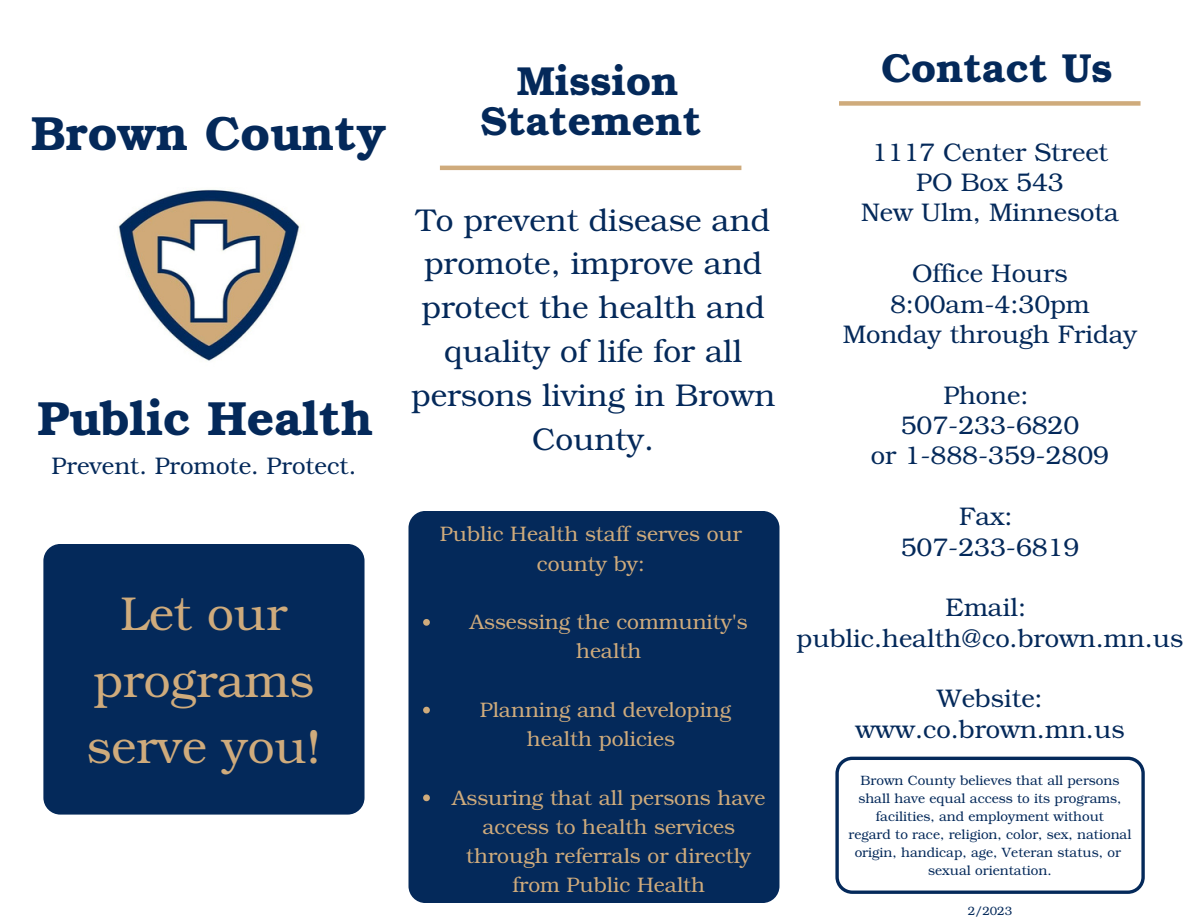
<style>
.page{position:relative;width:1188px;height:918px;background:#fff}
.page>*{position:absolute;margin:0;border:0;box-sizing:border-box;transform-origin:0 0}
.t1{font:700 48px "Te X Gyre Bonum";color:#04295a}
.t2{font:47.55px/66.3px "Te X Gyre Bonum";color:#cfab7c;text-align:center}
.t3{font:700 40.5px/40.5px "Te X Gyre Bonum";color:#04295a;text-align:center}
.t4{font:31.5px/43.8px "Te X Gyre Bonum";color:#04295a;text-align:center}
.t5{font:25.5px "Te X Gyre Bonum";color:#04295a}
.t6{font:24px "Te X Gyre Bonum";color:#04295a}
.t7{font:21px/29.2px "Te X Gyre Bonum";color:#cfab7c;text-align:center}
.t8{font:13.5px "Te X Gyre Bonum";color:#04295a}
.t9{font:12px "Te X Gyre Bonum";color:#04295a}
</style>
<div class="page">
<img style="left:118px;top:189px;width:182px;height:172px">
<div style="left:43px;top:544px;width:322px;height:271px;background:#04295a;border-radius:17px"></div>
<hr style="left:440px;top:166px;width:301px;height:4px;background:#cfab7c">
<div style="left:409px;top:511px;width:370px;height:392px;background:#04295a;border-radius:17px"></div>
<svg style="left:423px;top:619px;width:7px;height:7px"></svg>
<svg style="left:423px;top:707px;width:7px;height:6px"></svg>
<svg style="left:423px;top:794px;width:7px;height:7px"></svg>
<div style="left:839px;top:101px;width:302px;height:5px;background:#cfab7c"></div>
<svg style="left:835px;top:757px;width:310px;height:137px"></svg>
<p class="t1" style="left:31px;top:95px;width:357px">Brown County</p>
<p class="t1" style="left:38px;top:380px;width:337px">Public Health</p>
<p class="t6" style="left:52px;top:449px;width:306px">Prevent. Promote. Protect.</p>
<p class="t2" style="left:87px;top:578px;width:236px">Let our programs serve you!</p>
<p class="t3" style="left:480px;top:58px;width:223px">Mission<br>Statement</p>
<p class="t4" style="left:411px;top:196px;width:366px">To prevent disease and promote, improve and protect the health and quality of life for all persons living in Brown<br>County.</p>
<p class="t7" style="left:440px;top:518px;width:304px">Public Health staff serves our county by:</p>
<p class="t7" style="left:470px;top:606px;width:279px">Assessing the community's health</p>
<p class="t7" style="left:480px;top:694px;width:253px">Planning and developing</p>
<p class="t7" style="left:527px;top:723px;width:150px">health policies</p>
<p class="t7" style="left:452px;top:782px;width:315px">Assuring that all persons have access to health services through referrals or directly from Public Health</p>
<p class="t3" style="left:881px;top:45px;width:233px">Contact Us</p>
<p class="t5" style="left:872px;top:133px;width:238px">1117 Center Street</p>
<p class="t5" style="left:916px;top:164px;width:149px">PO Box 543</p>
<p class="t5" style="left:861px;top:194px;width:259px">New Ulm, Minnesota</p>
<p class="t5" style="left:912px;top:255px;width:157px">Office Hours</p>
<p class="t5" style="left:890px;top:285px;width:201px">8:00am-4:30pm</p>
<p class="t5" style="left:843px;top:316px;width:296px">Monday through Friday</p>
<p class="t5" style="left:943px;top:376px;width:87px">Phone:</p>
<p class="t5" style="left:901px;top:407px;width:180px">507-233-6820</p>
<p class="t5" style="left:871px;top:437px;width:240px">or 1-888-359-2809</p>
<p class="t5" style="left:959px;top:498px;width:55px">Fax:</p>
<p class="t5" style="left:901px;top:528px;width:180px">507-233-6819</p>
<p class="t5" style="left:946px;top:589px;width:82px">Email:</p>
<p class="t5" style="left:797px;top:619px;width:388px">public.health@co.brown.mn.us</p>
<p class="t5" style="left:937px;top:680px;width:107px">Website:</p>
<p class="t5" style="left:855px;top:710px;width:271px">www.co.brown.mn.us</p>
<p class="t8" style="left:861px;top:771px;width:260px">Brown County believes that all persons</p>
<p class="t8" style="left:858px;top:789px;width:265px">shall have equal access to its programs,</p>
<p class="t8" style="left:876px;top:807px;width:230px">facilities, and employment without</p>
<p class="t8" style="left:849px;top:825px;width:284px">regard to race, religion, color, sex, national</p>
<p class="t8" style="left:855px;top:843px;width:268px">origin, handicap, age, Veteran status, or</p>
<p class="t8" style="left:928px;top:861px;width:125px">sexual orientation.</p>
<p class="t9" style="left:968px;top:902px;width:46px">2/2023</p>
</div>
